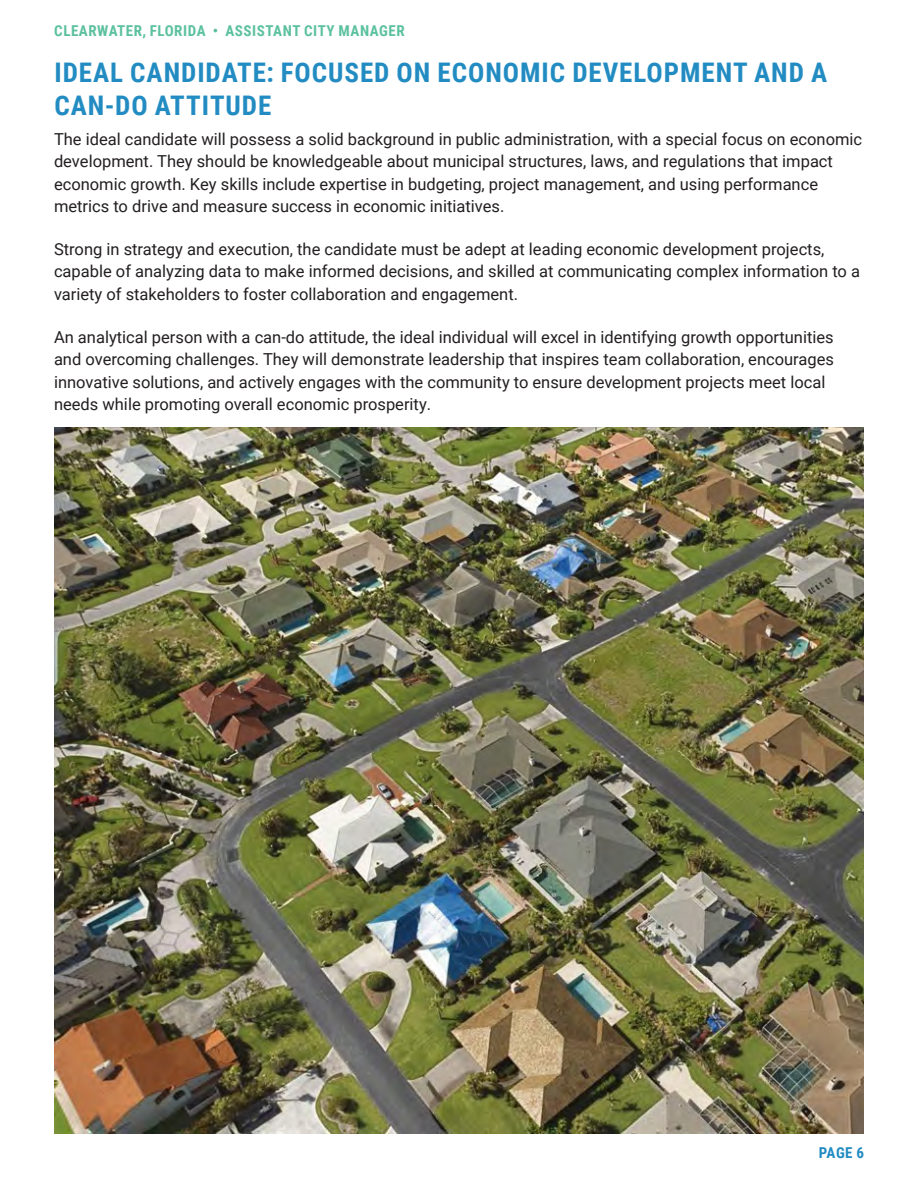
<style>
.page{position:relative;width:918px;height:1188px;background:#fff}
.page>*{position:absolute;margin:0;border:0;box-sizing:border-box;transform-origin:0 0}
.Header1{font:700 27px/33px "Roboto Condensed";letter-spacing:.035em;color:#228cc2}
.Text_11{font:16.5px/22.5px "Roboto";color:#231f20}
.Header1-2{font:700 15px "Roboto Condensed";letter-spacing:.035em;color:#5cc19f}
.Header1-3{font:700 15px "Roboto Condensed";color:#228cc2}
</style>
<div class="page">
<img style="left:54px;top:428px;width:810px;height:706px">
<p class="Header1-2" style="left:54px;top:20px;width:352px">CLEARWATER, FLORIDA • ASSISTANT CITY MANAGER</p>
<p class="Header1" style="left:54px;top:55px;width:774px">IDEAL CANDIDATE: FOCUSED ON ECONOMIC DEVELOPMENT AND A<br>CAN-DO ATTITUDE</p>
<p class="Text_11" style="left:54px;top:127px;width:810px">The ideal candidate will possess a solid background in public administration, with a special focus on economic development. They should be knowledgeable about municipal structures, laws, and regulations that impact economic growth. Key skills include expertise in budgeting, project management, and using performance metrics to drive and measure success in economic initiatives.</p>
<p class="Text_11" style="left:54px;top:237px;width:807px">Strong in strategy and execution, the candidate must be adept at leading economic development projects, capable of analyzing data to make informed decisions, and skilled at communicating complex information to a variety of stakeholders to foster collaboration and engagement.</p>
<p class="Text_11" style="left:54px;top:325px;width:782px">An analytical person with a can-do attitude, the ideal individual will excel in identifying growth opportunities and overcoming challenges. They will demonstrate leadership that inspires team collaboration, encourages innovative solutions, and actively engages with the community to ensure development projects meet local needs while promoting overall economic prosperity.</p>
<p class="Header1-3" style="left:819px;top:1143px;width:47px">PAGE 6</p>
</div>
